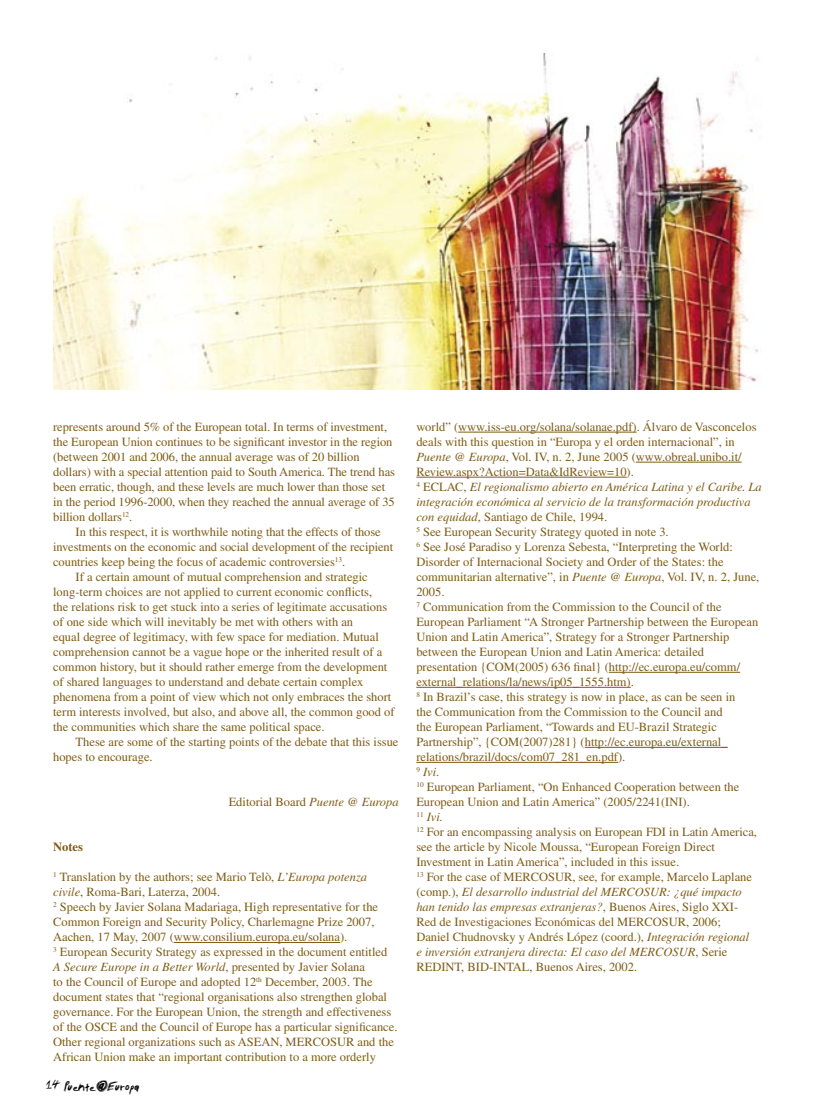
<style>
.page{position:relative;width:815px;height:1117px;background:#fff}
.page>*{position:absolute;margin:0;border:0;box-sizing:border-box;transform-origin:0 0}
.t1{font:15px "Tibetan Beefgarden AOE";color:#000}
.footnote_text{font:12.5px/15px "Times";color:#7f5c14}
.t2{font:italic 12.5px/15px "Times";color:#7f5c14}
.t3{font:700 12.5px "Times";color:#7f5c14}
.s1{font-style:italic}
.s2{font-size:20px}
.s3{font-style:normal}
</style>
<div class="page">
<hr style="left:174px;top:941px;width:166px;height:1px;background:#7f5c14">
<hr style="left:458px;top:431px;width:174px;height:1px;background:#7f5c14">
<hr style="left:636px;top:461px;width:106px;height:1px;background:#7f5c14">
<hr style="left:416px;top:476px;width:211px;height:1px;background:#7f5c14">
<hr style="left:609px;top:671px;width:131px;height:1px;background:#7f5c14">
<hr style="left:416px;top:686px;width:211px;height:1px;background:#7f5c14">
<hr style="left:585px;top:746px;width:143px;height:1px;background:#7f5c14">
<hr style="left:416px;top:761px;width:202px;height:1px;background:#7f5c14">
<img style="left:53px;top:53px;width:706px;height:337px">
<p class="footnote_text" style="left:53px;top:419px;width:343px">represents around 5% of the European total. In terms of investment, the European Union continues to be significant investor in the region (between 2001 and 2006, the annual average was of 20 billion dollars) with a special attention paid to South America. The trend has been erratic, though, and these levels are much lower than those set in the period 1996-2000, when they reached the annual average of 35 billion dollars<sup>12</sup>.</p>
<p class="footnote_text" style="left:53px;top:524px;width:342px;text-indent:22px">In this respect, it is worthwhile noting that the effects of those investments on the economic and social development of the recipient countries keep being the focus of academic controversies<sup>13</sup>.</p>
<p class="footnote_text" style="left:53px;top:569px;width:343px;text-indent:22px">If a certain amount of mutual comprehension and strategic long-term choices are not applied to current economic conflicts,<br>the relations risk to get stuck into a series of legitimate accusations of one side which will inevitably be met with others with an<br>equal degree of legitimacy, with few space for mediation. Mutual comprehension cannot be a vague hope or the inherited result of a common history, but it should rather emerge from the development of shared languages to understand and debate certain complex phenomena from a point of view which not only embraces the short term interests involved, but also, and above all, the common good of the communities which share the same political space.</p>
<p class="footnote_text" style="left:53px;top:734px;width:347px;text-indent:22px">These are some of the starting points of the debate that this issue hopes to encourage.</p>
<p class="footnote_text" style="left:229px;top:794px;width:171px">Editorial Board <span class="s1">Puente @ Europa</span></p>
<p class="t3" style="left:53px;top:839px;width:31px">Notes</p>
<p class="footnote_text" style="left:53px;top:869px;width:316px"><sup>1</sup> Translation by the authors; see Mario Telò, <span class="s1">L’Europa potenza civile</span>, Roma-Bari, Laterza, 2004.</p>
<p class="footnote_text" style="left:53px;top:899px;width:326px"><sup>2</sup> Speech by Javier Solana Madariaga, High representative for the<br>Common Foreign and Security Policy, Charlemagne Prize 2007,<br>Aachen, 17 May, 2007 (www.consilium.europa.eu/solana).</p>
<p class="footnote_text" style="left:53px;top:944px;width:346px"><sup>3</sup> European Security Strategy as expressed in the document entitled <span class="s1">A Secure Europe in a Better World</span>, presented by Javier Solana<br>to the Council of Europe and adopted 12<sup>th</sup> December, 2003. The document states that “regional organisations also strengthen global governance. For the European Union, the strength and effectiveness of the OSCE and the Council of Europe has a particular significance.<br>Other regional organizations such as ASEAN, MERCOSUR and the African Union make an important contribution to a more orderly</p>
<p class="t1" style="left:46px;top:1077px;width:95px"><span class="s2">14</span> Puente@Europa</p>
<p class="footnote_text" style="left:416px;top:419px;width:342px">world” (www.iss-eu.org/solana/solanae.pdf). Álvaro de Vasconcelos deals with this question in “Europa y el orden internacional”, in <span class="s1">Puente @ Europa</span>, Vol. IV, n. 2, June 2005 (www.obreal.unibo.it/ Review.aspx?Action=Data&amp;IdReview=10).</p>
<p class="t2" style="left:416px;top:479px;width:347px"><sup>4</sup> <span class="s3">ECLAC,</span> El regionalismo abierto en América Latina y el Caribe. La integración económica al servicio de la transformación productiva con equidad<span class="s3">, Santiago de Chile, 1994.</span></p>
<p class="footnote_text" style="left:416px;top:524px;width:254px"><sup>5</sup> See European Security Strategy quoted in note 3.</p>
<p class="footnote_text" style="left:416px;top:539px;width:344px"><sup>6</sup> See José Paradiso y Lorenza Sebesta, “Interpreting the World:<br>Disorder of Internacional Society and Order of the States: the communitarian alternative”, in <span class="s1">Puente @ Europa</span>, Vol. IV, n. 2, June, 2005.</p>
<p class="footnote_text" style="left:416px;top:599px;width:343px"><sup>7</sup> Communication from the Commission to the Council of the European Parliament “A Stronger Partnership between the European Union and Latin America”, Strategy for a Stronger Partnership between the European Union and Latin America: detailed presentation {COM(2005) 636 final} (http://ec.europa.eu/comm/ external_relations/la/news/ip05_1555.htm).</p>
<p class="footnote_text" style="left:416px;top:689px;width:321px"><sup>8</sup> In Brazil’s case, this strategy is now in place, as can be seen in the Communication from the Commission to the Council and the European Parliament, “Towards and EU-Brazil Strategic Partnership”, {COM(2007)281} (http://ec.europa.eu/external_ relations/brazil/docs/com07_281_en.pdf).</p>
<p class="t2" style="left:416px;top:764px;width:25px"><sup>9</sup> Ivi<span class="s3">.</span></p>
<p class="footnote_text" style="left:416px;top:779px;width:325px"><sup>10</sup> European Parliament, “On Enhanced Cooperation between the<br>European Union and Latin America” (2005/2241(INI).</p>
<p class="t2" style="left:416px;top:809px;width:28px"><sup>11</sup> Ivi.</p>
<p class="footnote_text" style="left:416px;top:824px;width:342px"><sup>12</sup> For an encompassing analysis on European FDI in Latin America, see the article by Nicole Moussa, “European Foreign Direct<br>Investment in Latin America”, included in this issue.</p>
<p class="footnote_text" style="left:416px;top:869px;width:337px"><sup>13</sup> For the case of MERCOSUR, see, for example, Marcelo Laplane (comp.), <span class="s1">El desarrollo industrial del MERCOSUR: ¿qué impacto han tenido las empresas extranjeras?</span>, Buenos Aires, Siglo XXI-Red de Investigaciones Económicas del MERCOSUR, 2006; Daniel Chudnovsky y Andrés López (coord.), <span class="s1">Integración regional e inversión extranjera directa: El caso del MERCOSUR</span>, Serie REDINT, BID-INTAL, Buenos Aires, 2002.</p>
</div>
